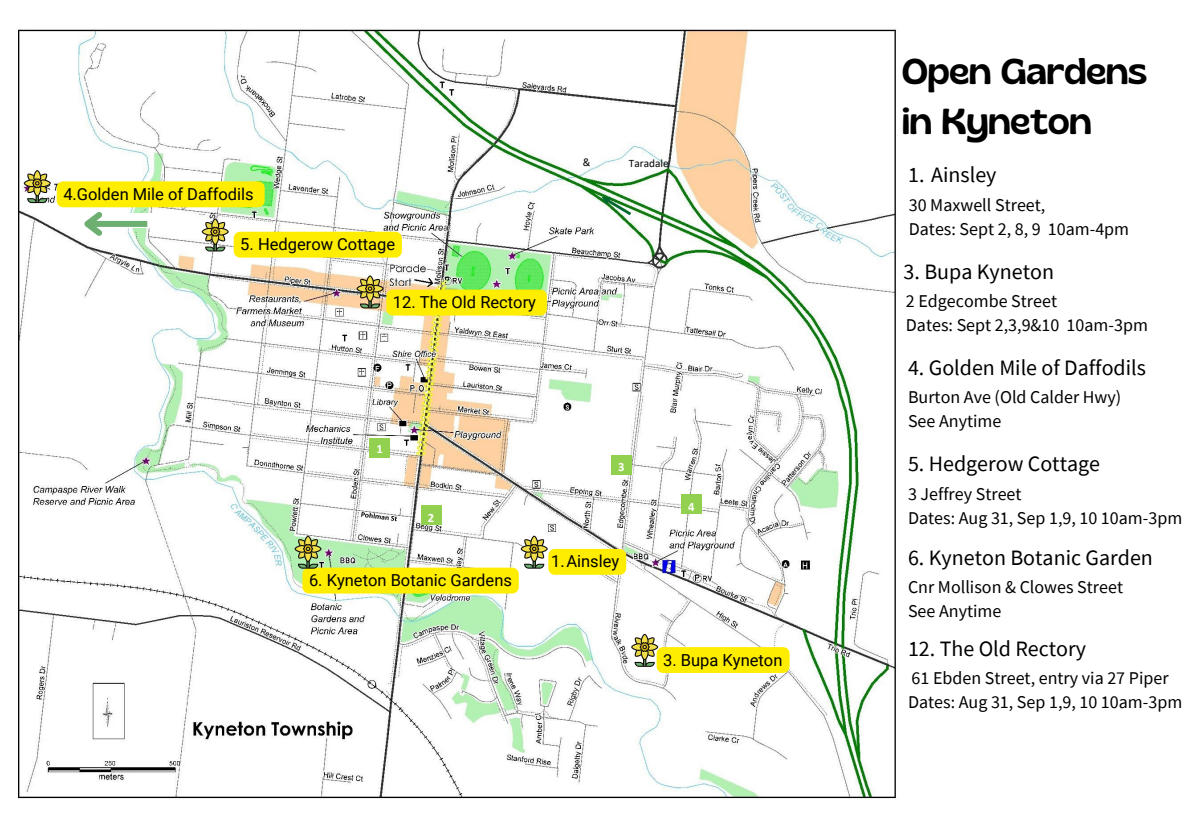
<style>
.page{position:relative;width:1190px;height:839px;background:#fff}
.page>*{position:absolute;margin:0;border:0;box-sizing:border-box;transform-origin:0 0}
.t1{font:36px "Gliker";color:#000}
.t2{font:22px "Source Sans Pro";color:#000}
.t3{font:18px "Source Sans Pro";color:#000}
.t4{font:16.6px "Roboto";color:#000}
.t5{font:700 12.8px "Calibri";color:#fff}
.t6{font:700 12.6px "Calibri";color:#fff}
.t7{font:11.4px "Calibri";color:#000}
</style>
<div class="page">
<img style="left:18px;top:29px;width:878px;height:770px">
<div style="left:86px;top:213px;width:85px;height:15px;background:#fff"></div>
<svg style="left:361px;top:512px;width:36px;height:9px"></svg>
<div style="left:369px;top:438px;width:21px;height:19px;background:#92d050"></div>
<div style="left:421px;top:505px;width:20px;height:20px;background:#92d050"></div>
<svg style="left:601px;top:197px;width:30px;height:18px"></svg>
<div style="left:611px;top:455px;width:21px;height:19px;background:#92d050"></div>
<div style="left:681px;top:494px;width:21px;height:19px;background:#92d050"></div>
<svg style="left:521px;top:535px;width:105px;height:39px"></svg>
<svg style="left:631px;top:633px;width:159px;height:40px"></svg>
<svg style="left:24px;top:170px;width:27px;height:33px"></svg>
<div style="left:57px;top:181px;width:208px;height:26px;background:#ffed00;border-radius:6px"></div>
<div style="left:87px;top:221px;width:60px;height:6px;background:#6daf71"></div>
<svg style="left:77px;top:207px;width:31px;height:34px"></svg>
<svg style="left:202px;top:218px;width:27px;height:33px"></svg>
<div style="left:234px;top:232px;width:168px;height:25px;background:#ffed00;border-radius:6px"></div>
<div style="left:302px;top:567px;width:217px;height:26px;background:#ffed00;border-radius:6px"></div>
<svg style="left:295px;top:535px;width:27px;height:33px"></svg>
<svg style="left:357px;top:275px;width:27px;height:33px"></svg>
<div style="left:386px;top:289px;width:161px;height:26px;background:#ffed00;border-radius:6px"></div>
<p class="t4" style="left:63px;top:184px;width:192px">4.Golden Mile of Daffodils</p>
<p class="t4" style="left:240px;top:235px;width:156px">5. Hedgerow Cottage</p>
<p class="t4" style="left:393px;top:293px;width:145px">12. The Old Rectory</p>
<p class="t7" style="left:583px;top:157px;width:9px">&amp;</p>
<p class="t7" style="left:629px;top:158px;width:41px">Taradale</p>
<p class="t5" style="left:376px;top:444px;width:8px">1</p>
<p class="t6" style="left:428px;top:512px;width:8px">2</p>
<p class="t4" style="left:309px;top:570px;width:204px">6. Kyneton Botanic Gardens</p>
<p class="t6" style="left:618px;top:462px;width:8px">3</p>
<p class="t4" style="left:551px;top:552px;width:70px">1.Ainsley</p>
<p class="t6" style="left:688px;top:501px;width:8px">4</p>
<p class="t4" style="left:663px;top:650px;width:121px">3. Bupa Kyneton</p>
<p class="t1" style="left:902px;top:50px;width:247px">Open Gardens</p>
<p class="t1" style="left:902px;top:99px;width:191px">in Kyneton</p>
<p class="t2" style="left:908px;top:161px;width:90px">1. Ainsley</p>
<p class="t3" style="left:909px;top:193px;width:138px">30 Maxwell Street,</p>
<p class="t3" style="left:909px;top:217px;width:222px">Dates: Sept 2, 8, 9 10am-4pm</p>
<p class="t2" style="left:904px;top:257px;width:152px">3. Bupa Kyneton</p>
<p class="t3" style="left:906px;top:289px;width:153px">2 Edgecombe Street</p>
<p class="t3" style="left:906px;top:313px;width:243px">Dates: Sept 2,3,9&amp;10 10am-3pm</p>
<p class="t2" style="left:908px;top:353px;width:240px">4. Golden Mile of Daffodils</p>
<p class="t3" style="left:908px;top:385px;width:215px">Burton Ave (Old Calder Hwy)</p>
<p class="t3" style="left:908px;top:409px;width:95px">See Anytime</p>
<p class="t2" style="left:908px;top:449px;width:194px">5. Hedgerow Cottage</p>
<p class="t3" style="left:908px;top:482px;width:115px">3 Jeffrey Street</p>
<p class="t3" style="left:908px;top:506px;width:276px">Dates: Aug 31, Sep 1,9, 10 10am-3pm</p>
<p class="t2" style="left:908px;top:543px;width:246px">6. Kyneton Botanic Garden</p>
<p class="t3" style="left:908px;top:575px;width:217px">Cnr Mollison &amp; Clowes Street</p>
<p class="t3" style="left:908px;top:599px;width:95px">See Anytime</p>
<p class="t2" style="left:908px;top:634px;width:180px">12. The Old Rectory</p>
<p class="t3" style="left:912px;top:666px;width:258px">61 Ebden Street, entry via 27 Piper</p>
<p class="t3" style="left:908px;top:690px;width:276px">Dates: Aug 31, Sep 1,9, 10 10am-3pm</p>
</div>
